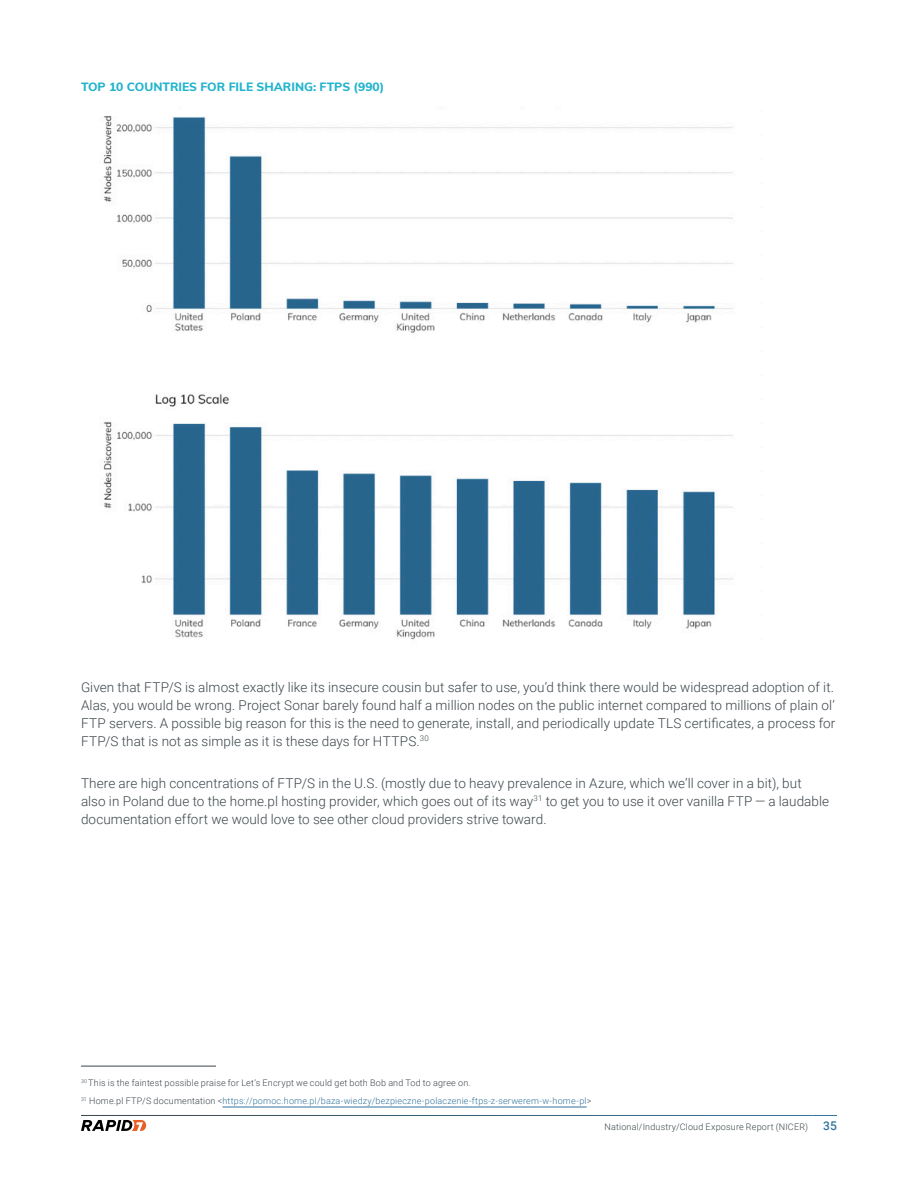
<style>
.page{position:relative;width:918px;height:1188px;background:#fff}
.page>*{position:absolute;margin:0;border:0;box-sizing:border-box;transform-origin:0 0}
.Body{font:300 13.5px/18px "Roboto";letter-spacing:.005em;color:#3b454a;text-align:justify}
.t1{font:800 12px "Muli";color:#21b3cd}
.t2{font:500 12px "Roboto";color:#31739c}
.footnote_top_w_rul{font:300 9px "Roboto";letter-spacing:.02em;color:#3b454a}
.footnote_no_rule{font:300 9px "Roboto";letter-spacing:.02em;color:#31739c}
.s1{color:#3b454a}
</style>
<div class="page">
<svg style="left:813px;top:1115px;width:24px;height:1px"></svg>
<svg style="left:81px;top:1120px;width:65px;height:11px"></svg>
<img style="left:103px;top:116px;width:630px;height:524px">
<hr style="left:81px;top:1066px;width:135px;height:1px;background:#3b454a">
<hr style="left:223px;top:1107px;width:364px;height:1px;background:#31739c">
<p class="t1" style="left:81px;top:78px;width:305px">TOP 10 COUNTRIES FOR FILE SHARING: FTPS (990)</p>
<p class="Body" style="left:81px;top:677px;width:756px">Given that FTP/S is almost exactly like its insecure cousin but safer to use, you’d think there would be widespread adoption of it.<br>Alas, you would be wrong. Project Sonar barely found half a million nodes on the public internet compared to millions of plain ol’ FTP servers. A possible big reason for this is the need to generate, install, and periodically update TLS certificates, a process for FTP/S that is not as simple as it is these days for HTTPS.<sup>30</sup></p>
<p class="Body" style="left:81px;top:773px;width:750px;text-align:left">There are high concentrations of FTP/S in the U.S. (mostly due to heavy prevalence in Azure, which we’ll cover in a bit), but also in Poland due to the home.pl hosting provider, which goes out of its way<sup>31</sup> to get you to use it over vanilla FTP — a laudable documentation effort we would love to see other cloud providers strive toward.</p>
<p class="footnote_top_w_rul" style="left:81px;top:1077px;width:391px"><sup>30</sup> This is the faintest possible praise for Let’s Encrypt we could get both Bob and Tod to agree on.</p>
<p class="footnote_no_rule" style="left:81px;top:1094px;width:512px"><sup>31</sup> <span class="s1">Home.pl FTP/S documentation &lt;</span>https://pomoc.home.pl/baza-wiedzy/bezpieczne-polaczenie-ftps-z-serwerem-w-home-pl<span class="s1">&gt;</span></p>
<p class="footnote_top_w_rul" style="left:605px;top:1120px;width:205px">National/Industry/Cloud Exposure Report (NICER)</p>
<p class="t2" style="left:823px;top:1118px;width:15px">35</p>
</div>
